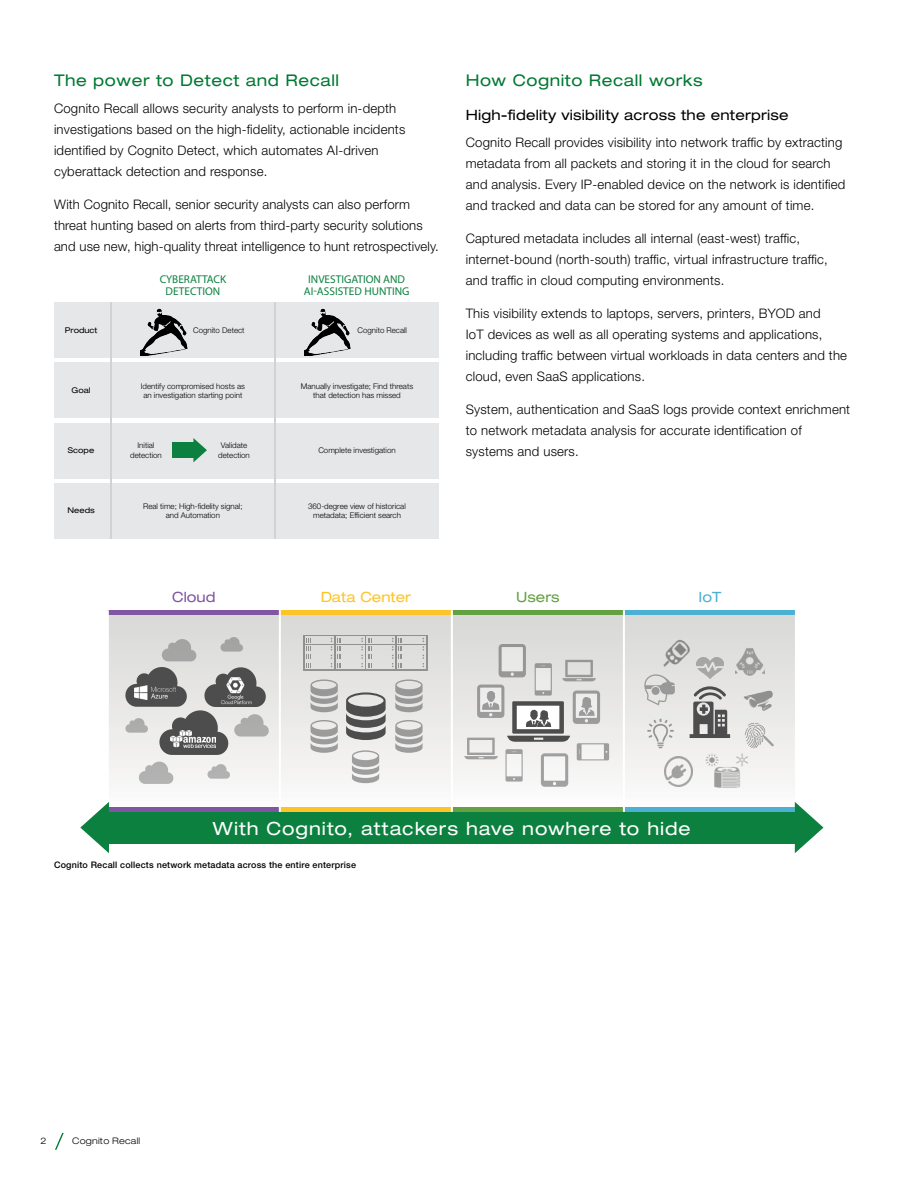
<style>
.page{position:relative;width:918px;height:1188px;background:#fff}
.page>*{position:absolute;margin:0;border:0;box-sizing:border-box;transform-origin:0 0}
.t1{font:expanded 18.15px "Helvetica Neue LT Std";letter-spacing:.05em;color:#fff}
.t2{font:expanded 16.2px "Helvetica Neue LT Std";letter-spacing:.035em;color:#007933}
.t3{font:expanded 14.25px "Helvetica Neue LT Std";letter-spacing:.015em;color:#000}
.t4{font:expanded 14.1px "Helvetica Neue LT Std";color:#fdc428}
.t5{font:expanded 14.1px "Helvetica Neue LT Std";color:#8055a2}
.t6{font:expanded 14.1px "Helvetica Neue LT Std";color:#64a142}
.t7{font:expanded 14.1px "Helvetica Neue LT Std";color:#4bb0d2}
.t8{font:300 13.2px/21px "Helvetica Neue LT Std";letter-spacing:.015em;color:#000}
.t9{font:11.25px/12px "Myriad Pro";color:#0c813f;text-align:center}
.t10{font:500 9px "Helvetica Neue LT Std";letter-spacing:.02em;color:#000}
.t11{font:300 expanded 9px "Helvetica Neue LT Std";letter-spacing:.025em;color:#000}
.t12{font:300 7.95px/9.4px "Helvetica Neue LT Std";color:#000;text-align:center}
.t13{font:expanded 7.95px "Helvetica Neue LT Std";color:#000}
</style>
<div class="page">
<svg style="left:55px;top:1133px;width:9px;height:17px"></svg>
<div style="left:452px;top:613px;width:172px;height:198px;background:linear-gradient(to bottom,#dad9d9,#f6f8f4)"></div>
<svg style="left:464px;top:644px;width:145px;height:143px"></svg>
<hr style="left:452px;top:610px;width:172px;height:4px;background:#64a142">
<hr style="left:452px;top:808px;width:172px;height:4px;background:#64a142">
<div style="left:624px;top:613px;width:172px;height:198px;background:linear-gradient(to bottom,#dbd9d7,#f4f8f9)"></div>
<hr style="left:624px;top:610px;width:172px;height:4px;background:#4bb0d2">
<hr style="left:624px;top:808px;width:172px;height:4px;background:#4bb0d2">
<svg style="left:690px;top:686px;width:40px;height:52px"></svg>
<svg style="left:644px;top:674px;width:31px;height:32px"></svg>
<img style="left:658px;top:631px;width:40px;height:46px">
<img style="left:735px;top:648px;width:29px;height:29px">
<div style="left:633px;top:736px;width:60px;height:59px;background:#f3f2f1"></div>
<img style="left:643px;top:719px;width:35px;height:30px">
<div style="left:697px;top:738px;width:71px;height:71px;background:#f8f7f7"></div>
<img style="left:705px;top:753px;width:43px;height:35px">
<img style="left:665px;top:756px;width:27px;height:30px">
<svg style="left:722px;top:707px;width:48px;height:47px"></svg>
<img style="left:744px;top:721px;width:29px;height:31px">
<img style="left:744px;top:687px;width:30px;height:26px">
<svg style="left:695px;top:658px;width:29px;height:23px"></svg>
<img style="left:697px;top:658px;width:26px;height:21px">
<div style="left:108px;top:613px;width:172px;height:198px;background:linear-gradient(to bottom,#dbdbd8,#f7f4f7)"></div>
<hr style="left:108px;top:610px;width:172px;height:4px;background:#8055a2">
<hr style="left:108px;top:808px;width:172px;height:4px;background:#8055a2">
<svg style="left:162px;top:639px;width:34px;height:22px"></svg>
<svg style="left:139px;top:762px;width:34px;height:22px"></svg>
<svg style="left:220px;top:637px;width:23px;height:15px"></svg>
<svg style="left:207px;top:764px;width:23px;height:15px"></svg>
<svg style="left:125px;top:667px;width:144px;height:88px"></svg>
<img style="left:212px;top:677px;width:47px;height:28px">
<div style="left:280px;top:613px;width:172px;height:198px;background:linear-gradient(to bottom,#d8d9da,#fbf8f2)"></div>
<hr style="left:280px;top:610px;width:172px;height:4px;background:#fdc428">
<hr style="left:280px;top:808px;width:172px;height:4px;background:#fdc428">
<svg style="left:346px;top:692px;width:40px;height:48px"></svg>
<svg style="left:311px;top:679px;width:27px;height:33px"></svg>
<svg style="left:395px;top:679px;width:28px;height:33px"></svg>
<svg style="left:311px;top:720px;width:27px;height:33px"></svg>
<svg style="left:395px;top:720px;width:28px;height:33px"></svg>
<svg style="left:352px;top:750px;width:27px;height:33px"></svg>
<svg style="left:303px;top:635px;width:125px;height:35px"></svg>
<div style="left:305px;top:636px;width:29px;height:8px;background:#dddddb"></div>
<div style="left:305px;top:645px;width:29px;height:7px;background:#dfdedd"></div>
<div style="left:305px;top:653px;width:29px;height:8px;background:#e0e0df"></div>
<div style="left:305px;top:662px;width:29px;height:7px;background:#e1e1e0"></div>
<svg style="left:306px;top:638px;width:5px;height:30px"></svg>
<div style="left:336px;top:636px;width:29px;height:8px;background:#dddddb"></div>
<div style="left:336px;top:645px;width:29px;height:7px;background:#dfdedd"></div>
<div style="left:336px;top:653px;width:29px;height:8px;background:#e0e0df"></div>
<div style="left:336px;top:662px;width:29px;height:7px;background:#e1e1e0"></div>
<svg style="left:331px;top:638px;width:10px;height:30px"></svg>
<div style="left:366px;top:636px;width:29px;height:8px;background:#dddddb"></div>
<div style="left:366px;top:645px;width:29px;height:7px;background:#dfdedd"></div>
<div style="left:366px;top:653px;width:29px;height:8px;background:#e0e0df"></div>
<div style="left:366px;top:662px;width:29px;height:7px;background:#e1e1e0"></div>
<svg style="left:361px;top:638px;width:11px;height:30px"></svg>
<div style="left:397px;top:636px;width:29px;height:8px;background:#dddddb"></div>
<div style="left:397px;top:645px;width:29px;height:7px;background:#dfdedd"></div>
<div style="left:397px;top:653px;width:29px;height:8px;background:#e0e0df"></div>
<div style="left:397px;top:662px;width:29px;height:7px;background:#e1e1e0"></div>
<svg style="left:392px;top:638px;width:10px;height:30px"></svg>
<svg style="left:423px;top:638px;width:1px;height:29px"></svg>
<hr style="left:107px;top:610px;width:2px;height:202px;background:#fff">
<hr style="left:279px;top:610px;width:2px;height:202px;background:#fff">
<hr style="left:451px;top:610px;width:2px;height:202px;background:#fff">
<hr style="left:623px;top:610px;width:2px;height:202px;background:#fff">
<hr style="left:795px;top:610px;width:2px;height:202px;background:#fff">
<div style="left:108px;top:812px;width:688px;height:32px;background:#0c813f"></div>
<svg style="left:80px;top:802px;width:29px;height:51px"></svg>
<svg style="left:795px;top:802px;width:29px;height:51px"></svg>
<div style="left:54px;top:483px;width:384px;height:56px;background:#e6e7e8"></div>
<div style="left:54px;top:423px;width:384px;height:56px;background:#e6e7e8"></div>
<div style="left:54px;top:363px;width:384px;height:55px;background:#e6e7e8"></div>
<div style="left:54px;top:302px;width:384px;height:56px;background:#e6e7e8"></div>
<div style="left:173px;top:443px;width:21px;height:15px;background:#0c813f"></div>
<svg style="left:193px;top:438px;width:14px;height:24px"></svg>
<hr style="left:110px;top:302px;width:2px;height:237px;background:#d1d2d4">
<hr style="left:274px;top:302px;width:2px;height:237px;background:#d1d2d4">
<img style="left:141px;top:308px;width:47px;height:47px">
<img style="left:304px;top:308px;width:47px;height:47px">
<p class="t2" style="left:54px;top:70px;width:287px">The power to Detect and Recall</p>
<p class="t8" style="left:54px;top:97px;width:353px">Cognito Recall allows security analysts to perform in-depth investigations based on the high-fidelity, actionable incidents identified by Cognito Detect, which automates AI-driven cyberattack detection and response.</p>
<p class="t8" style="left:54px;top:193px;width:386px">With Cognito Recall, senior security analysts can also perform threat hunting based on alerts from third-party security solutions and use new, high-quality threat intelligence to hunt retrospectively.</p>
<p class="t13" style="left:65px;top:325px;width:34px">Product</p>
<p class="t9" style="left:160px;top:273px;width:68px">CYBERATTACK<br>DETECTION</p>
<p class="t12" style="left:193px;top:325px;width:53px">Cognito Detect</p>
<p class="t9" style="left:304px;top:273px;width:107px">INVESTIGATION AND<br>AI-ASSISTED HUNTING</p>
<p class="t12" style="left:358px;top:325px;width:51px">Cognito Recall</p>
<p class="t13" style="left:72px;top:385px;width:21px">Goal</p>
<p class="t12" style="left:141px;top:381px;width:106px">Identify compromised hosts as an investigation starting point</p>
<p class="t12" style="left:301px;top:381px;width:114px">Manually investigate; Find threats that detection has missed</p>
<p class="t13" style="left:68px;top:446px;width:28px">Scope</p>
<p class="t12" style="left:130px;top:440px;width:33px">Initial detection</p>
<p class="t12" style="left:218px;top:440px;width:33px">Validate detection</p>
<p class="t12" style="left:318px;top:446px;width:79px">Complete investigation</p>
<p class="t13" style="left:67px;top:506px;width:29px">Needs</p>
<p class="t12" style="left:143px;top:501px;width:101px">Real time; High-fidelity signal; and Automation</p>
<p class="t12" style="left:308px;top:501px;width:99px">360-degree view of historical metadata; Efficient search</p>
<p class="t2" style="left:466px;top:70px;width:238px">How Cognito Recall works</p>
<p class="t3" style="left:466px;top:107px;width:324px">High-fidelity visibility across the enterprise</p>
<p class="t8" style="left:466px;top:132px;width:381px">Cognito Recall provides visibility into network traffic by extracting metadata from all packets and storing it in the cloud for search and analysis. Every IP-enabled device on the network is identified and tracked and data can be stored for any amount of time.</p>
<p class="t8" style="left:466px;top:228px;width:364px">Captured metadata includes all internal (east-west) traffic, internet-bound (north-south) traffic, virtual infrastructure traffic, and traffic in cloud computing environments.</p>
<p class="t8" style="left:466px;top:303px;width:383px">This visibility extends to laptops, servers, printers, BYOD and<br>IoT devices as well as all operating systems and applications, including traffic between virtual workloads in data centers and the cloud, even SaaS applications.</p>
<p class="t8" style="left:466px;top:399px;width:386px">System, authentication and SaaS logs provide context enrichment to network metadata analysis for accurate identification of systems and users.</p>
<p class="t5" style="left:172px;top:589px;width:45px">Cloud</p>
<p class="t4" style="left:321px;top:589px;width:92px">Data Center</p>
<p class="t6" style="left:516px;top:589px;width:45px">Users</p>
<p class="t7" style="left:698px;top:589px;width:24px">IoT</p>
<h1 class="t1" style="left:213px;top:818px;width:479px">With Cognito, attackers have nowhere to hide</h1>
<p class="t10" style="left:54px;top:859px;width:304px">Cognito Recall collects network metadata across the entire enterprise</p>
<p class="t11" style="left:40px;top:1136px;width:8px">2</p>
<p class="t11" style="left:72px;top:1136px;width:70px">Cognito Recall</p>
</div>
